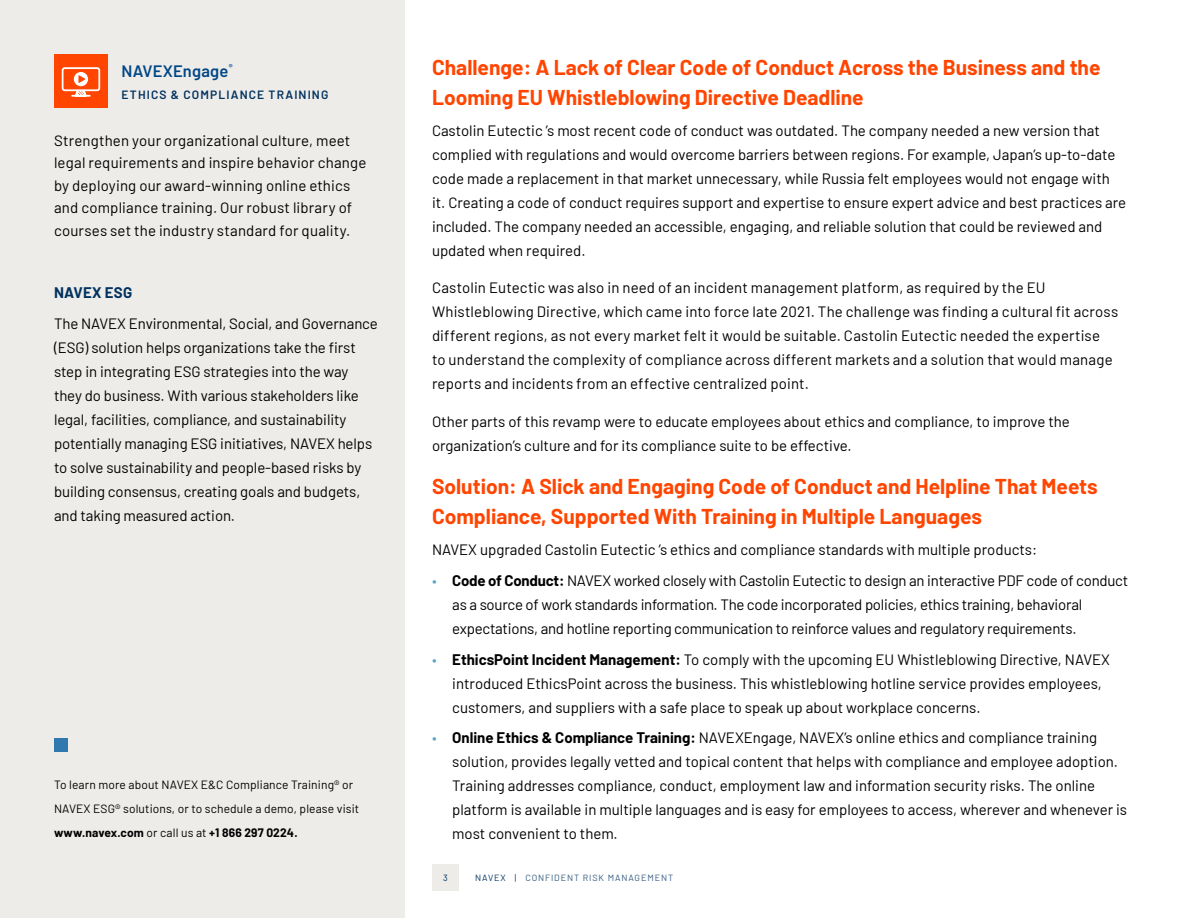
<style>
.page{position:relative;width:1188px;height:918px;background:#fff}
.page>*{position:absolute;margin:0;border:0;box-sizing:border-box;transform-origin:0 0}
.t1{font:700 21px/30px "Barlow";color:#ff4500}
.t2{font:600 16.5px "Barlow";letter-spacing:.01em;color:#004787}
.t3{font:15px/24px "Barlow";color:#000}
.t4{font:700 15px "Barlow";letter-spacing:.02em;color:#00315f}
.t5{font:12px/24px "Barlow";letter-spacing:.01em;color:#000}
.t6{font:600 12px "Barlow";letter-spacing:.095em;color:#00315f}
.t7{font:9px "Barlow";letter-spacing:.1em;color:#335a7f}
.t8{font:9px "Barlow";color:#00315f}
.s1{font-weight:700}
.s2{color:#5fa4cb}
.s3{color:#00315f}
</style>
<div class="page">
<div style="left:0;top:0;width:405px;height:918px;background:#eeece9"></div>
<div style="left:432px;top:864px;width:27px;height:27px;background:#eeece9"></div>
<div style="left:54px;top:738px;width:14px;height:14px;background:#2f79af"></div>
<div style="left:54px;top:54px;width:54px;height:54px;background:#ff4500"></div>
<div style="left:62px;top:67px;width:38px;height:24px;border:2px solid #fff;border-radius:2px"></div>
<svg style="left:72px;top:72px;width:18px;height:25px"></svg>
<p class="t2" style="left:122px;top:59px;width:113px">NAVEXEngage<sup>®</sup></p>
<p class="t6" style="left:122px;top:86px;width:208px">ETHICS &amp; COMPLIANCE TRAINING</p>
<p class="t3" style="left:54px;top:128px;width:314px;line-height:22.5px">Strengthen your organizational culture, meet legal requirements and inspire behavior change by deploying our award-winning online ethics and compliance training. Our robust library of courses set the industry standard for quality.</p>
<p class="t4" style="left:54px;top:282px;width:80px">NAVEX ESG</p>
<p class="t3" style="left:54px;top:310px;width:325px">The NAVEX Environmental, Social, and Governance (ESG) solution helps organizations take the first step in integrating ESG strategies into the way they do business. With various stakeholders like legal, facilities, compliance, and sustainability potentially managing ESG initiatives, NAVEX helps to solve sustainability and people-based risks by building consensus, creating goals and budgets, and taking measured action.</p>
<p class="t5" style="left:54px;top:772px;width:307px">To learn more about NAVEX E&amp;C Compliance Training® or<br>NAVEX ESG® solutions, or to schedule a demo, please visit <span class="s1">www.navex.com</span> or call us at <span class="s1">+1 866 297 0224.</span></p>
<h1 class="t1" style="left:432px;top:51px;width:670px">Challenge: A Lack of Clear Code of Conduct Across the Business and the<br>Looming EU Whistleblowing Directive Deadline</h1>
<p class="t3" style="left:432px;top:117px;width:696px">Castolin Eutectic ’s most recent code of conduct was outdated. The company needed a new version that complied with regulations and would overcome barriers between regions. For example, Japan’s up-to-date code made a replacement in that market unnecessary, while Russia felt employees would not engage with it. Creating a code of conduct requires support and expertise to ensure expert advice and best practices are included. The company needed an accessible, engaging, and reliable solution that could be reviewed and updated when required.</p>
<p class="t3" style="left:432px;top:275px;width:688px">Castolin Eutectic was also in need of an incident management platform, as required by the EU Whistleblowing Directive, which came into force late 2021. The challenge was finding a cultural fit across different regions, as not every market felt it would be suitable. Castolin Eutectic needed the expertise<br>to understand the complexity of compliance across different markets and a solution that would manage reports and incidents from an effective centralized point.</p>
<p class="t3" style="left:432px;top:408px;width:639px">Other parts of this revamp were to educate employees about ethics and compliance, to improve the organization’s culture and for its compliance suite to be effective.</p>
<h1 class="t1" style="left:432px;top:470px;width:667px">Solution: A Slick and Engaging Code of Conduct and Helpline That Meets<br>Compliance, Supported With Training in Multiple Languages</h1>
<p class="t3" style="left:432px;top:536px;width:607px">NAVEX upgraded Castolin Eutectic ’s ethics and compliance standards with multiple products:</p>
<p class="t3" style="left:452px;top:567px;width:678px;text-indent:-20px"><span class="s2">•</span> <span class="s1">Code of Conduct:</span> NAVEX worked closely with Castolin Eutectic to design an interactive PDF code of conduct as a source of work standards information. The code incorporated policies, ethics training, behavioral expectations, and hotline reporting communication to reinforce values and regulatory requirements.</p>
<p class="t3" style="left:452px;top:646px;width:659px;text-indent:-20px"><span class="s2">•</span> <span class="s1">EthicsPoint Incident Management:</span> To comply with the upcoming EU Whistleblowing Directive, NAVEX introduced EthicsPoint across the business. This whistleblowing hotline service provides employees, customers, and suppliers with a safe place to speak up about workplace concerns.</p>
<p class="t3" style="left:452px;top:725px;width:676px;text-indent:-20px"><span class="s2">•</span> <span class="s1">Online Ethics &amp; Compliance Training:</span> NAVEXEngage, NAVEX’s online ethics and compliance training solution, provides legally vetted and topical content that helps with compliance and employee adoption.<br>Training addresses compliance, conduct, employment law and information security risks. The online platform is available in multiple languages and is easy for employees to access, wherever and whenever is most convenient to them.</p>
<p class="t8" style="left:443px;top:871px;width:6px">3</p>
<p class="t7" style="left:475px;top:871px;width:199px"><span class="s3">NAVEX |</span> CONFIDENT RISK MANAGEMENT</p>
</div>
